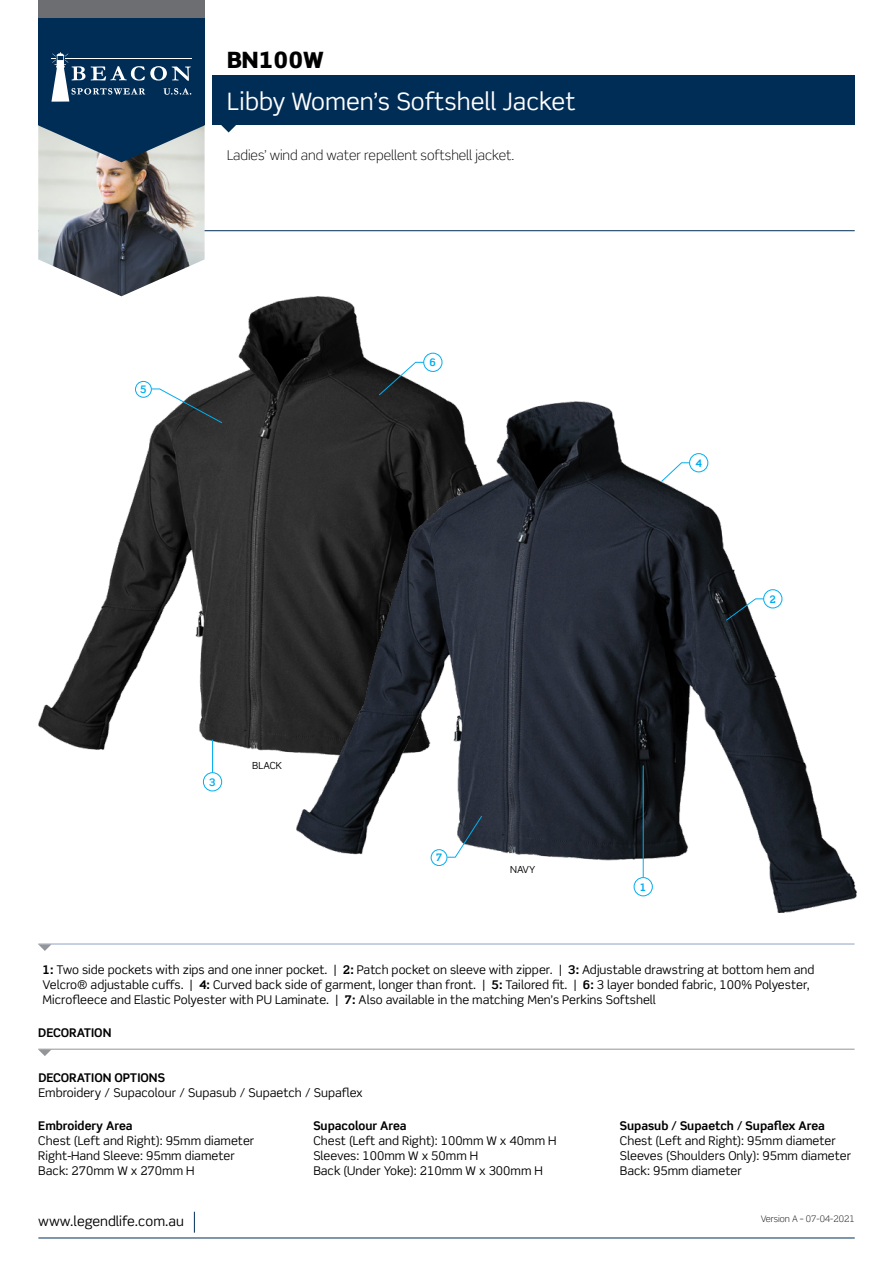
<style>
.page{position:relative;width:893px;height:1263px;background:#fff}
.page>*{position:absolute;margin:0;border:0;box-sizing:border-box;transform-origin:0 0}
.t1{font:24px "Scene Std";color:#fff}
.t2{font:900 22.5px "Scene Std";color:#000}
.t3{font:300 13.5px "Scene Std";color:#000}
.t4{font:13.5px "Scene Std";color:#000}
.t5{font:12px/15px "Scene Std";color:#000}
.t6{font:700 12px "Scene Std";color:#000}
.t7{font:700 10.35px "Scene Std";color:#00aeef}
.t8{font:9.75px "Scene Std";color:#000}
.t9{font:300 9px "Scene Std";color:#000}
.s1{font-weight:700}
</style>
<div class="page">
<hr style="left:38px;top:230px;width:817px;height:1px;background:#002d56">
<img style="left:38px;top:162px;width:167px;height:134px">
<img style="left:38px;top:296px;width:411px;height:496px">
<img style="left:297px;top:401px;width:559px;height:511px">
<div style="left:213px;top:75px;width:642px;height:50px;background:#002d56"></div>
<div style="left:38px;top:0;width:167px;height:125px;background:#002d56"></div>
<hr style="left:38px;top:1237px;width:817px;height:1px;background:#002d56">
<svg style="left:194px;top:1212px;width:1px;height:21px"></svg>
<svg style="left:38px;top:52px;width:167px;height:110px"></svg>
<div style="left:38px;top:0;width:167px;height:17px;background:#6d6e71"></div>
<svg style="left:221px;top:125px;width:15px;height:7px"></svg>
<svg style="left:725px;top:598px;width:39px;height:23px"></svg>
<div style="left:763px;top:589px;width:19px;height:19px;border:1px solid #00aeef;border-radius:50%"></div>
<svg style="left:660px;top:462px;width:30px;height:21px"></svg>
<div style="left:689px;top:453px;width:19px;height:19px;border:1px solid #00aeef;border-radius:50%"></div>
<svg style="left:378px;top:362px;width:47px;height:34px"></svg>
<div style="left:423px;top:353px;width:19px;height:19px;border:1px solid #00aeef;border-radius:50%"></div>
<hr style="left:643px;top:765px;width:1px;height:112px;background:#00aeef">
<div style="left:634px;top:877px;width:19px;height:19px;border:1px solid #00aeef;border-radius:50%"></div>
<hr style="left:212px;top:740px;width:1px;height:32px;background:#00aeef">
<div style="left:203px;top:772px;width:19px;height:19px;border:1px solid #00aeef;border-radius:50%"></div>
<div style="left:135px;top:381px;width:17px;height:17px;border:1px solid #00aeef;border-radius:50%"></div>
<svg style="left:151px;top:388px;width:72px;height:36px"></svg>
<div style="left:431px;top:849px;width:16px;height:17px;border:1px solid #00aeef;border-radius:50%"></div>
<svg style="left:447px;top:815px;width:36px;height:43px"></svg>
<hr style="left:38px;top:944px;width:817px;height:1px;background:#90a5c1">
<svg style="left:38px;top:944px;width:13px;height:7px"></svg>
<hr style="left:38px;top:1049px;width:817px;height:1px;background:#939598">
<svg style="left:38px;top:1049px;width:13px;height:7px"></svg>
<h2 class="t2" style="left:227px;top:45px;width:98px">BN100W</h2>
<h1 class="t1" style="left:227px;top:86px;width:350px">Libby Women’s Softshell Jacket</h1>
<p class="t3" style="left:227px;top:147px;width:289px">Ladies’ wind and water repellent softshell jacket.</p>
<p class="t7" style="left:140px;top:383px;width:8px">5</p>
<p class="t7" style="left:209px;top:776px;width:8px">3</p>
<p class="t8" style="left:252px;top:760px;width:31px">BLACK</p>
<p class="t7" style="left:430px;top:356px;width:8px">6</p>
<p class="t7" style="left:436px;top:851px;width:8px">7</p>
<p class="t8" style="left:510px;top:864px;width:27px">NAVY</p>
<p class="t7" style="left:695px;top:457px;width:8px">4</p>
<p class="t7" style="left:769px;top:593px;width:8px">2</p>
<p class="t7" style="left:640px;top:881px;width:8px">1</p>
<p class="t5" style="left:43px;top:962px;width:773px"><span class="s1">1:</span> Two side pockets with zips and one inner pocket. | <span class="s1">2:</span> Patch pocket on sleeve with zipper. | <span class="s1">3:</span> Adjustable drawstring at bottom hem and<br>Velcro® adjustable cuffs. | <span class="s1">4:</span> Curved back side of garment, longer than front. | <span class="s1">5:</span> Tailored fit. | <span class="s1">6:</span> 3 layer bonded fabric, 100% Polyester,<br>Microfleece and Elastic Polyester with PU Laminate. | <span class="s1">7:</span> Also available in the matching Men’s Perkins Softshell</p>
<p class="t6" style="left:38px;top:1025px;width:75px">DECORATION</p>
<p class="t6" style="left:38px;top:1070px;width:128px">DECORATION OPTIONS</p>
<p class="t5" style="left:38px;top:1085px;width:326px">Embroidery / Supacolour / Supasub / Supaetch / Supaflex</p>
<p class="t6" style="left:38px;top:1118px;width:96px">Embroidery Area</p>
<p class="t5" style="left:38px;top:1133px;width:218px">Chest (Left and Right): 95mm diameter<br>Right-Hand Sleeve: 95mm diameter<br>Back: 270mm W x 270mm H</p>
<p class="t6" style="left:313px;top:1118px;width:95px">Supacolour Area</p>
<p class="t5" style="left:313px;top:1133px;width:245px">Chest (Left and Right): 100mm W x 40mm H<br>Sleeves: 100mm W x 50mm H<br>Back (Under Yoke): 210mm W x 300mm H</p>
<p class="t6" style="left:620px;top:1118px;width:207px">Supasub / Supaetch / Supaflex Area</p>
<p class="t5" style="left:620px;top:1133px;width:233px">Chest (Left and Right): 95mm diameter<br>Sleeves (Shoulders Only): 95mm diameter<br>Back: 95mm diameter</p>
<p class="t4" style="left:38px;top:1213px;width:147px">www.legendlife.com.au</p>
<p class="t9" style="left:761px;top:1213px;width:96px">Version A – 07-04-2021</p>
</div>
